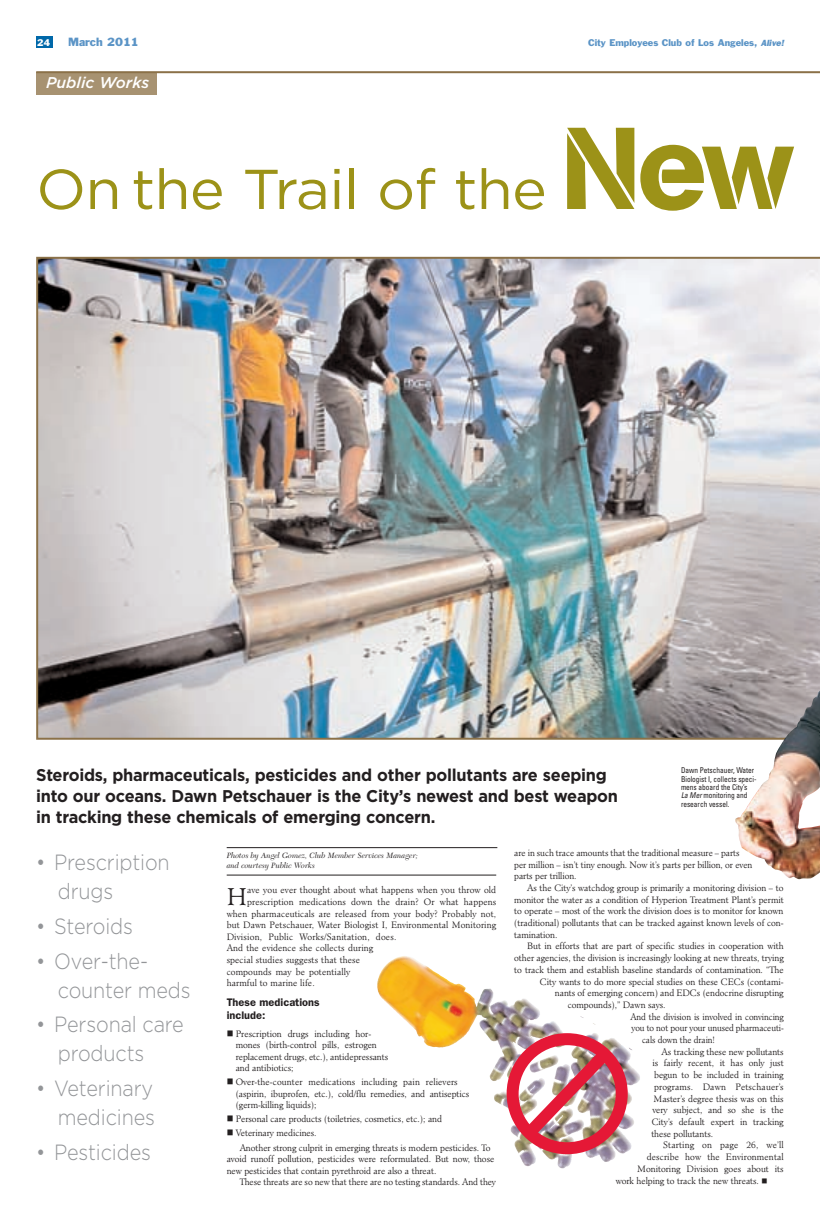
<style>
.page{position:relative;width:820px;height:1225px;background:#fff}
.page>*{position:absolute;margin:0;border:0;box-sizing:border-box;transform-origin:0 0}
.t1{font:56px "Gotham";letter-spacing:-.015em;color:#9c9218;scale:1.05 1}
.t2{font:300 23.6px "Minister";color:#231f20;scale:.95 1}
.t3{font:300 22px/29px "Gotham";letter-spacing:-.005em;color:#939598;scale:.9 1}
.t4{font:700 17px/21px "Gotham";letter-spacing:-.015em;color:#231f20;scale:.96 1}
.t5{font:italic 500 15.6px "Gotham";color:#fff}
.t6{font:600 11px/13.6px "Franklin Gothic";color:#231f20}
.t7{font:11px "Franklin Gothic";color:#5b94c6}
.t8{font:300 9px/11.6px "Minister";letter-spacing:-.005em;color:#231f20;scale:.95 1}
.t9{font:300 9px/11.6px "Minister";letter-spacing:-.005em;color:#231f20;scale:.94 1}
.t10{font:300 9px "Minister";letter-spacing:-.005em;color:#231f20;scale:.92 1}
.t11{font:300 9px "Minister";letter-spacing:.015em;color:#231f20;scale:.95 1}
.t12{font:300 9px "Minister";letter-spacing:.02em;color:#231f20;scale:.95 1}
.t13{font:9px "Franklin Gothic";color:#5b94c6}
.t14{font:9px "Franklin Gothic";color:#fff}
.t15{font:condensed 8px/8.3px "Univers";letter-spacing:-.005em;color:#231f20;scale:.92 1}
.t16{font:italic 8px/10px "New Caledonia";color:#231f20}
.s1{font-weight:800;font-style:italic}
.s2{font-family:"AG Book Stencil";font-size:115px}
.s3{font-style:italic}
</style>
<div class="page">
<img style="left:36px;top:36px;width:783px;height:1133px">
<p class="t14" style="left:37px;top:39px;width:14px">24</p>
<p class="t7" style="left:68px;top:37px;width:72px">March 2011</p>
<p class="t13" style="left:588px;top:39px;width:197px">City Employees Club of Los Angeles, <span class="s1">Alive!</span></p>
<h3 class="t5" style="left:46px;top:77px;width:105px">Public Works</h3>
<h1 class="t1" style="left:36px;top:170px;width:722px">On the Trail of the <span class="s2">New</span></h1>
<h3 class="t4" style="left:36px;top:765px;width:607px">Steroids, pharmaceuticals, pesticides and other pollutants are seeping into our oceans. Dawn Petschauer is the City’s newest and best weapon in tracking these chemicals of emerging concern.</h3>
<p class="t15" style="left:680px;top:767px;width:84px">Dawn Petschauer, Water<br>Biologist I, collects speci&shy;mens aboard the City’s<br><span class="s3">La Mer</span> monitoring and research vessel.</p>
<h3 class="t3" style="left:58px;top:849px;width:126px;text-indent:-22px">• Prescription drugs</h3>
<h3 class="t3" style="left:36px;top:913px;width:109px">• Steroids</h3>
<h3 class="t3" style="left:58px;top:948px;width:149px;text-indent:-22px">• Over-the&shy;counter meds</h3>
<h3 class="t3" style="left:58px;top:1011px;width:141px;text-indent:-22px">• Personal care products</h3>
<h3 class="t3" style="left:36px;top:1075px;width:133px;text-align:right">• Veterinary medicines</h3>
<h3 class="t3" style="left:36px;top:1139px;width:129px">• Pesticides</h3>
<p class="t16" style="left:227px;top:851px;width:193px">Photos by Angel Gomez, Club Member Services Manager; and courtesy Public Works</p>
<h2 class="t2" style="left:227px;top:886px;width:23px">H</h2>
<p class="t8" style="left:247px;top:885px;width:263px">ave you ever thought about what happens when you throw old</p>
<p class="t8" style="left:247px;top:896px;width:263px">prescription medications down the drain? Or what happens</p>
<p class="t8" style="left:227px;top:908px;width:285px">when pharmaceuticals are released from your body? Probably not,</p>
<p class="t8" style="left:227px;top:919px;width:285px">but Dawn Petschauer, Water Biologist I, Environmental Monitoring</p>
<p class="t12" style="left:227px;top:932px;width:180px">Division, Public Works/Sanitation, does.</p>
<p class="t8" style="left:227px;top:943px;width:156px">And the evidence she collects during</p>
<p class="t8" style="left:227px;top:954px;width:142px">special studies suggests that these</p>
<p class="t8" style="left:227px;top:966px;width:131px">compounds may be potentially</p>
<p class="t8" style="left:227px;top:977px;width:94px">harmful to marine life.</p>
<p class="t6" style="left:227px;top:995px;width:94px">These medications include:</p>
<p class="t8" style="left:236px;top:1028px;width:162px;text-indent:-9px">■ Prescription drugs including hor&shy;mones (birth-control pills, estrogen replacement drugs, etc.), antidepressants and antibiotics;</p>
<p class="t8" style="left:236px;top:1076px;width:247px;text-indent:-9px">■ Over-the-counter medications including pain relievers (aspirin, ibuprofen, etc.), cold/flu remedies, and antiseptics (germ-killing liquids);</p>
<p class="t8" style="left:227px;top:1113px;width:228px">■ Personal care products (toiletries, cosmetics, etc.); and</p>
<p class="t8" style="left:239px;top:1125px;width:266px;line-height:14.6px;text-indent:-13px">■ Veterinary medicines.<br>Another strong culprit in emerging threats is modern pesticides. To</p>
<p class="t8" style="left:227px;top:1153px;width:283px">avoid runoff pollution, pesticides were reformulated. But now, those new pesticides that contain pyrethroid are also a threat.</p>
<p class="t9" style="left:239px;top:1176px;width:274px">These threats are so new that there are no testing standards. And they</p>
<p class="t9" style="left:514px;top:847px;width:255px">are in such trace amounts that the traditional measure – parts per million – isn’t tiny enough. Now it’s parts per billion, or even parts per trillion.</p>
<p class="t8" style="left:514px;top:882px;width:285px;text-align:justify;text-indent:13px">As the City’s watchdog group is primarily a monitoring division – to monitor the water as a condition of Hyperion Treatment Plant’s permit to operate – most of the work the division does is to monitor for known (traditional) pollutants that can be tracked against known levels of con&shy;tamination.</p>
<p class="t8" style="left:527px;top:940px;width:271px">But in efforts that are part of specific studies in cooperation with</p>
<p class="t8" style="left:514px;top:952px;width:285px">other agencies, the division is increasingly looking at new threats, trying</p>
<p class="t8" style="left:514px;top:964px;width:285px">to track them and establish baseline standards of contamination. “The</p>
<p class="t8" style="left:540px;top:976px;width:258px">City wants to do more special studies on these CECs (contami-</p>
<p class="t8" style="left:554px;top:987px;width:242px">nants of emerging concern) and EDCs (endocrine disrupting</p>
<p class="t8" style="left:567px;top:999px;width:104px">compounds),” Dawn says.</p>
<p class="t10" style="left:630px;top:1012px;width:168px">And the division is involved in convincing</p>
<p class="t10" style="left:631px;top:1024px;width:167px">you to not pour your unused pharmaceuti-</p>
<p class="t10" style="left:642px;top:1035px;width:81px">cals down the drain!</p>
<p class="t8" style="left:661px;top:1046px;width:130px">As tracking these new pollutants</p>
<p class="t8" style="left:652px;top:1057px;width:140px">is fairly recent, it has only just</p>
<p class="t8" style="left:654px;top:1069px;width:138px">begun to be included in training</p>
<p class="t11" style="left:654px;top:1082px;width:138px">programs. Dawn Petschauer’s</p>
<p class="t8" style="left:653px;top:1093px;width:138px">Master’s degree thesis was on this</p>
<p class="t8" style="left:652px;top:1104px;width:140px">very subject, and so she is the</p>
<p class="t8" style="left:651px;top:1116px;width:140px">City’s default expert in tracking</p>
<p class="t8" style="left:651px;top:1128px;width:67px">these pollutants.</p>
<p class="t11" style="left:663px;top:1141px;width:128px">Starting on page 26, we’ll</p>
<p class="t11" style="left:646px;top:1152px;width:146px">describe how the Environmental</p>
<p class="t8" style="left:637px;top:1163px;width:156px">Monitoring Division goes about its</p>
<p class="t8" style="left:615px;top:1174px;width:161px">work helping to track the new threats. ■</p>
</div>
